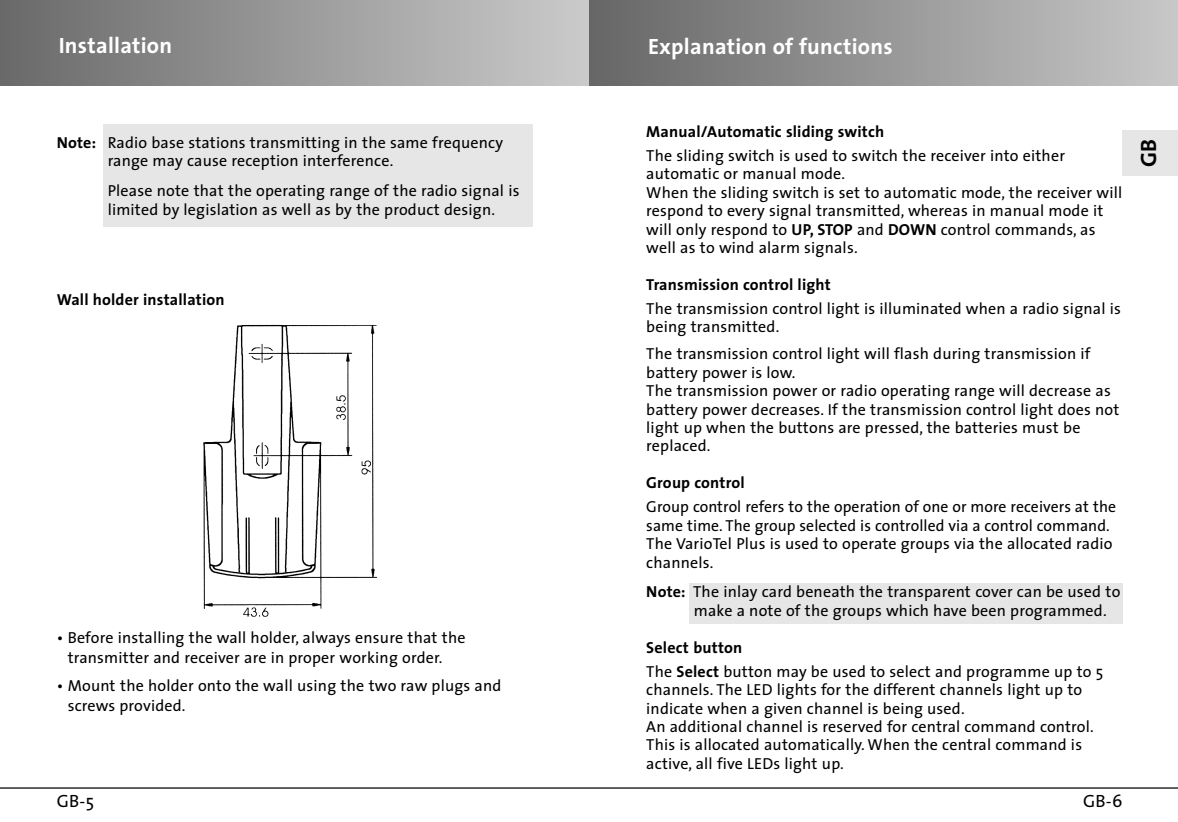
<style>
.page{position:relative;width:1178px;height:822px;background:#fff}
.page>*{position:absolute;margin:0;border:0;box-sizing:border-box;transform-origin:0 0}
.t1{font:700 22.2px "The Sans";letter-spacing:.01em;color:#fff}
.t2{font:700 22.2px "The Sans";color:#000}
.t3{font:17.8px "The Sans";color:#000}
.t4{font:16px/18.4px "The Sans";letter-spacing:.01em;color:#000}
.t5{font:700 16px "The Sans";letter-spacing:.01em;color:#000}
.s1{font-weight:700}
</style>
<div class="page">
<hr style="left:0;top:787px;width:1178px;height:2px;background:#231f20">
<div style="left:0;top:0;width:590px;height:85px;background:linear-gradient(to right,#696969,#cbcbcb)"></div>
<div style="left:590px;top:0;width:588px;height:85px;background:linear-gradient(to right,#666,#c8c8c8)"></div>
<div style="left:1123px;top:130px;width:55px;height:46px;background:#e6e6e6"></div>
<div style="left:103px;top:125px;width:430px;height:102px;background:#e6e6e6"></div>
<img style="left:203px;top:324px;width:174px;height:293px">
<div style="left:689px;top:583px;width:434px;height:41px;background:#e6e6e6"></div>
<h1 class="t1" style="left:59px;top:36px;width:115px">Installation</h1>
<h1 class="t1" style="left:648px;top:37px;width:246px">Explanation of functions</h1>
<p class="t4" style="left:108px;top:135px;width:397px;text-indent:-51px"><span class="s1">Note:</span> Radio base stations transmitting in the same frequency range may cause reception interference.</p>
<p class="t4" style="left:108px;top:183px;width:413px">Please note that the operating range of the radio signal is limited by legislation as well as by the product design.</p>
<p class="t5" style="left:57px;top:293px;width:169px">Wall holder installation</p>
<p class="t4" style="left:68px;top:629px;width:399px;line-height:19.8px;text-indent:-11px">• Before installing the wall holder, always ensure that the transmitter and receiver are in proper working order.</p>
<p class="t4" style="left:68px;top:677px;width:435px;line-height:19.8px;text-indent:-11px">• Mount the holder onto the wall using the two raw plugs and screws provided.</p>
<p class="t5" style="left:646px;top:125px;width:239px">Manual/Automatic sliding switch</p>
<p class="t4" style="left:646px;top:148px;width:477px">The sliding switch is used to switch the receiver into either automatic or manual mode.<br>When the sliding switch is set to automatic mode, the receiver will respond to every signal transmitted, whereas in manual mode it will only respond to <span class="s1">UP, STOP</span> and <span class="s1">DOWN</span> control commands, as well as to wind alarm signals.</p>
<p class="t5" style="left:646px;top:278px;width:186px">Transmission control light</p>
<p class="t4" style="left:646px;top:301px;width:476px">The transmission control light is illuminated when a radio signal is being transmitted.</p>
<p class="t4" style="left:646px;top:346px;width:475px">The transmission control light will flash during transmission if battery power is low.<br>The transmission power or radio operating range will decrease as battery power decreases. If the transmission control light does not light up when the buttons are pressed, the batteries must be replaced.</p>
<p class="t5" style="left:646px;top:476px;width:100px">Group control</p>
<p class="t4" style="left:646px;top:499px;width:471px">Group control refers to the operation of one or more receivers at the same time. The group selected is controlled via a control command.<br>The VarioTel Plus is used to operate groups via the allocated radio channels.</p>
<p class="t4" style="left:694px;top:584px;width:428px;text-indent:-48px"><span class="s1">Note:</span> The inlay card beneath the transparent cover can be used to make a note of the groups which have been programmed.</p>
<p class="t4" style="left:646px;top:637px;width:459px;line-height:24px"><span class="s1">Select button<br></span>The <span class="s1">Select</span> button may be used to select and programme up to 5</p>
<p class="t4" style="left:646px;top:682px;width:449px">channels. The LED lights for the different channels light up to indicate when a given channel is being used.<br>An additional channel is reserved for central command control.<br>This is allocated automatically. When the central command is active, all five LEDs light up.</p>
<p class="t3" style="left:57px;top:794px;width:39px">GB-5</p>
<p class="t3" style="left:1083px;top:794px;width:41px">GB-6</p>
<h1 class="t2" style="left:1140px;top:167px;width:30px;rotate:-90deg">GB</h1>
</div>
